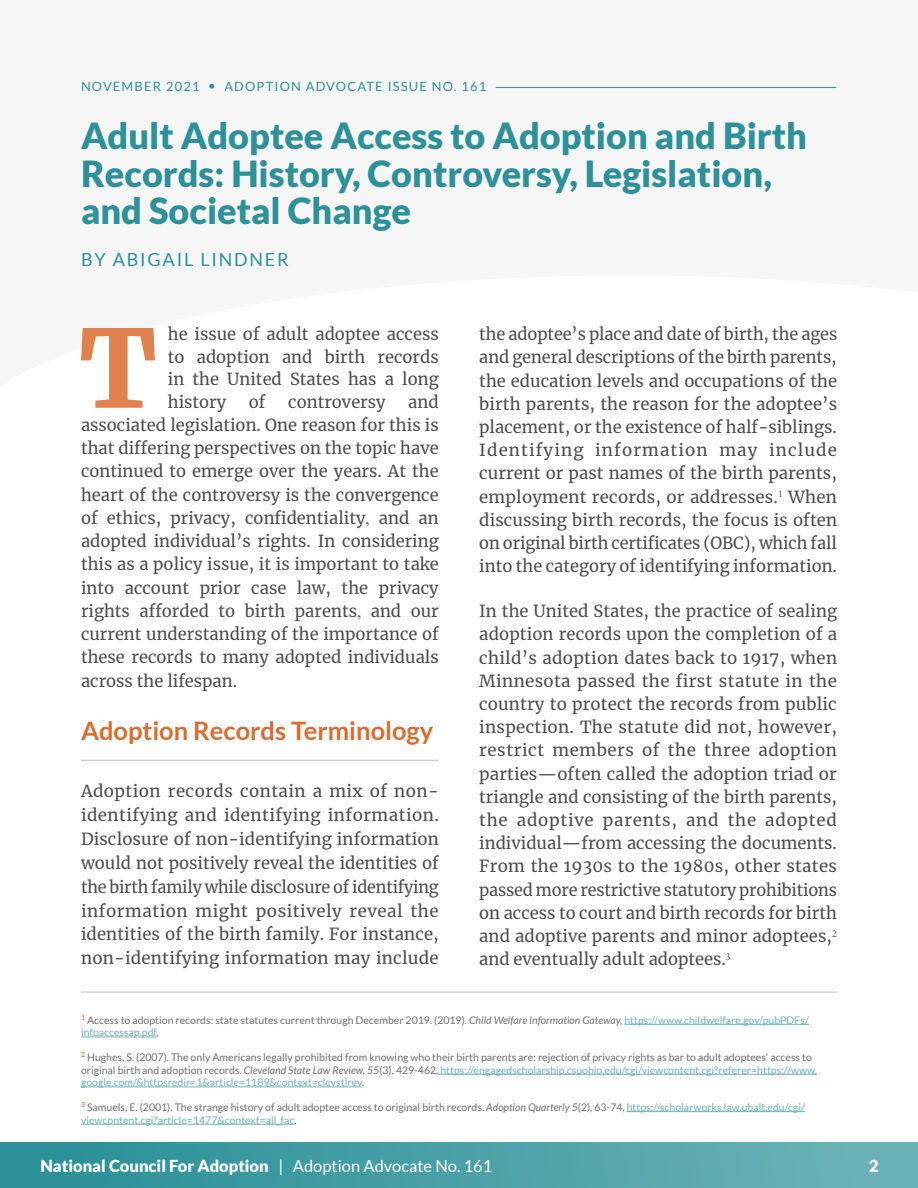
<style>
.page{position:relative;width:918px;height:1188px;background:#fff}
.page>*{position:absolute;margin:0;border:0;box-sizing:border-box;transform-origin:0 0}
.t1{font:900 107.4px "Merriweather";color:#e1814d}
.t2{font:900 36px/37.5px "Lato";color:#2c9199}
.t3{font:700 25.5px "Lato";color:#db6b2e}
.t4{font:18px "Lato";letter-spacing:.1em;color:#2c9199}
.t5{font:16.5px/23.2px "Merriweather";color:#4d4d4f;text-align:justify}
.t6{font:900 16.5px "Lato";color:#fff}
.t7{font:12.75px "Lato";letter-spacing:.09em;color:#2c9199}
.t8{font:10.5px/12.6px "Lato";color:#6d6e71}
.s1{font-family:"Times New Roman"}
.s2{font-style:italic}
.s3{color:#6bb2b8}
.s4{font-weight:400}
</style>
<div class="page">
<div style="left:0;top:1142px;width:918px;height:46px;background:linear-gradient(to right,#288f97,#6eb3b9)"></div>
<hr style="left:81px;top:760px;width:358px;height:1px;background:#bcbec0">
<hr style="left:81px;top:992px;width:756px;height:1px;background:#bcbec0">
<hr style="left:624px;top:1024px;width:185px;height:1px;background:#6bb2b8">
<hr style="left:81px;top:1037px;width:76px;height:1px;background:#6bb2b8">
<hr style="left:438px;top:1074px;width:379px;height:1px;background:#6bb2b8">
<hr style="left:81px;top:1087px;width:281px;height:1px;background:#6bb2b8">
<hr style="left:627px;top:1111px;width:178px;height:1px;background:#6bb2b8">
<hr style="left:81px;top:1124px;width:213px;height:1px;background:#6bb2b8">
<hr style="left:496px;top:87px;width:340px;height:1px;background:#2c9199">
<p class="t7" style="left:81px;top:80px;width:407px">NOVEMBER 2021 • ADOPTION ADVOCATE ISSUE NO. 161</p>
<h2 class="t2" style="left:81px;top:116px;width:728px">Adult Adoptee Access to Adoption and Birth<br>Records: History, Controversy, Legislation, and Societal Change</h2>
<p class="t4" style="left:81px;top:249px;width:209px">BY ABIGAIL LINDNER</p>
<h1 class="t1" style="left:79px;top:294px;width:79px">T</h1>
<p class="t5" style="left:168px;top:323px;width:272px;line-height:22.5px">he issue of adult adoptee access to adoption and birth records in the United States has a long history</p>
<p class="t5" style="left:249px;top:390px;width:18px">of</p>
<p class="t5" style="left:288px;top:390px;width:99px">controversy</p>
<p class="t5" style="left:81px;top:390px;width:359px;text-indent:327px">and associated legislation. One reason for this is that differing perspectives on the topic have continued to emerge over the years. At the heart of the controversy is the convergence of ethics, privacy, confidentiality<span class="s1">,</span> and an adopted individual’s rights. In considering this as a policy issue, it is important to take into account prior case law, the privacy rights afforded to birth parents<span class="s1">,</span> and our current understanding of the importance of these records to many adopted individuals across the lifespan.</p>
<h3 class="t3" style="left:81px;top:716px;width:354px">Adoption Records Terminology</h3>
<p class="t5" style="left:81px;top:779px;width:359px;line-height:23.9px">Adoption records contain a mix of non&shy;identifying and identifying information.<br>Disclosure of non-identifying information would not positively reveal the identities of the birth family while disclosure of identifying information might positively reveal the identities of the birth family. For instance, non-identifying information may include</p>
<p class="t5" style="left:479px;top:322px;width:360px">the adoptee’s place and date of birth, the ages and general descriptions of the birth parents, the education levels and occupations of the birth parents, the reason for the adoptee’s placement, or the existence of half-siblings.<br>Identifying information may include current or past names of the birth parents, employment records, or addresses.<sup>1</sup> When discussing birth records, the focus is often on original birth certificates (OBC), which fall into the category of identifying information.</p>
<p class="t5" style="left:479px;top:599px;width:359px">In the United States, the practice of sealing adoption records upon the completion of a child’s adoption dates back to 1917, when Minnesota passed the first statute in the country to protect the records from public inspection. The statute did not, however, restrict members of the three adoption parties—often called the adoption triad or triangle and consisting of the birth parents, the adoptive parents, and the adopted individual—from accessing the documents.<br>From the 1930s to the 1980s, other states passed more restrictive statutory prohibitions on access to court and birth records for birth and adoptive parents and minor adoptees,<sup>2 </sup>and eventually adult adoptees.<sup>3</sup></p>
<p class="t8" style="left:81px;top:1013px;width:729px"><sup>1</sup> Access to adoption records: state statutes current through December 2019. (2019). <span class="s2">Child Welfare Information Gateway,</span> <span class="s3">https://www.childwelfare.gov/pubPDFs/ infoaccessap.pdf</span>.</p>
<p class="t8" style="left:81px;top:1051px;width:738px"><sup>2</sup> Hughes, S. (2007). The only Americans legally prohibited from knowing who their birth parents are: rejection of privacy rights as bar to adult adoptees' access to original birth and adoption records. <span class="s2">Cleveland State Law Review, 55</span>(3), 429-462, <span class="s3">https://engagedscholarship.csuohio.edu/cgi/viewcontent.cgi?referer=https://www. google.com/&amp;httpsredir=1&amp;article=1189&amp;context=clevstlrev</span>.</p>
<p class="t8" style="left:81px;top:1101px;width:725px"><sup>3</sup> Samuels, E. (2001). The strange history of adult adoptee access to original birth records. <span class="s2">Adoption Quarterly 5</span>(2), 63-74, <span class="s3">https://scholarworks.law.ubalt.edu/cgi/ viewcontent.cgi?article=1477&amp;context=all_fac</span>.</p>
<p class="t6" style="left:40px;top:1156px;width:453px">National Council For Adoption <span class="s4">| Adoption Advocate No. 161</span></p>
<p class="t6" style="left:869px;top:1156px;width:11px">2</p>
</div>
